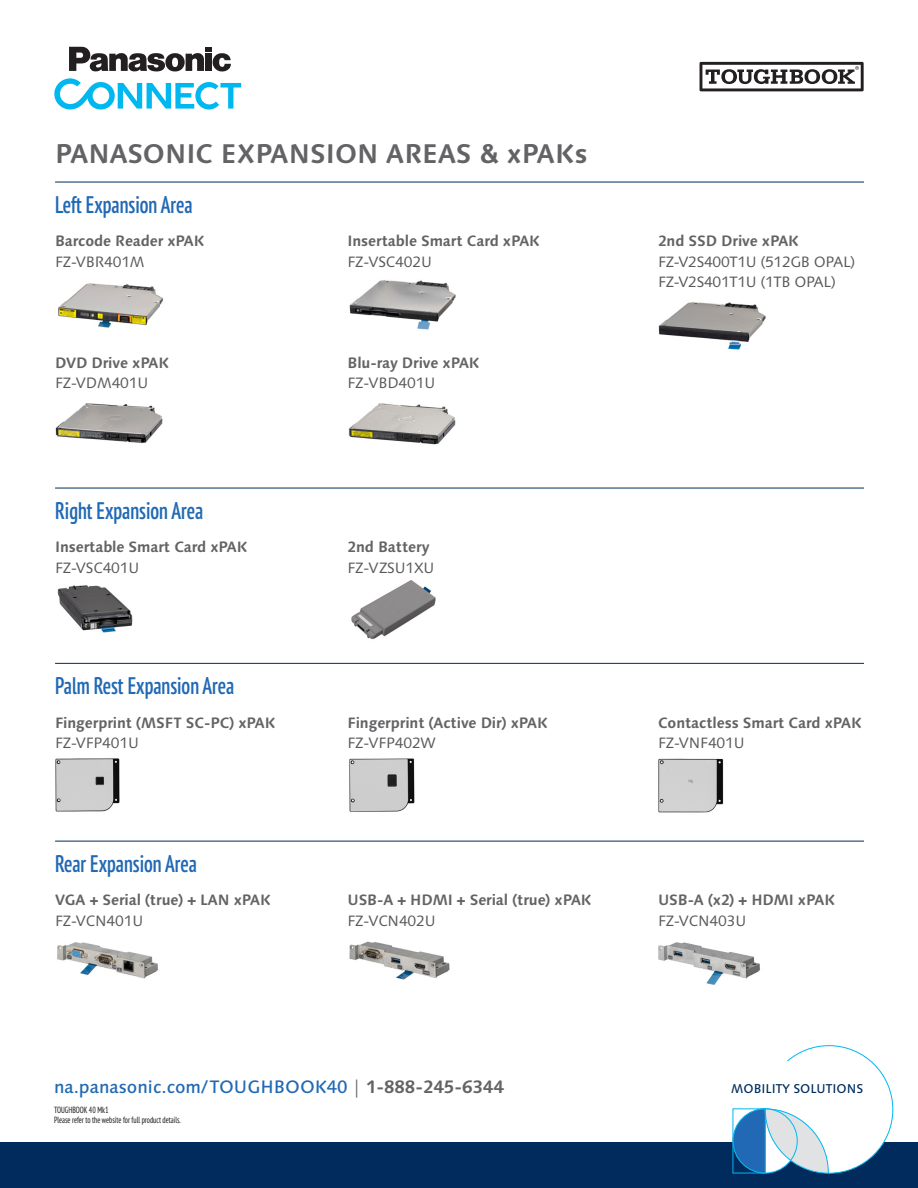
<style>
.page{position:relative;width:918px;height:1188px;background:#fff}
.page>*{position:absolute;margin:0;border:0;box-sizing:border-box;transform-origin:0 0}
.Sub-title_Sol_Guide{font:700 27px "Syntax Next LT Pro";color:#636366}
.Product_TITLE_LARGER{font:600 condensed 24px "PT Sans Pro";color:#2169b4}
.t1{font:500 18px "Syntax Next LT Pro";color:#2169b4}
.Body_NO_Bullets{font:700 15px "Syntax Next LT Pro";letter-spacing:-.01em;color:#636366}
.Body_NO_Bullets-2{font:15px/20.2px "Syntax Next LT Pro";letter-spacing:-.01em;color:#57585a}
.t2{font:500 12.75px "Syntax Next LT Pro";color:#002b5c}
.t3{font:condensed 9px/10.5px "PT Sans Pro";color:#231f20}
.s1{font-weight:300;color:#636366}
.s2{font-weight:700;color:#636366}
</style>
<div class="page">
<svg style="left:69px;top:47px;width:162px;height:25px"></svg>
<svg style="left:54px;top:78px;width:187px;height:32px"></svg>
<svg style="left:700px;top:62px;width:164px;height:29px"></svg>
<div style="left:0;top:1142px;width:918px;height:46px;background:#002b5c"></div>
<svg style="left:733px;top:1045px;width:161px;height:129px"></svg>
<img style="left:349px;top:758px;width:66px;height:54px">
<img style="left:55px;top:758px;width:65px;height:54px">
<img style="left:58px;top:283px;width:105px;height:45px">
<img style="left:658px;top:758px;width:66px;height:55px">
<img style="left:57px;top:942px;width:101px;height:37px">
<img style="left:349px;top:941px;width:101px;height:39px">
<img style="left:658px;top:942px;width:102px;height:43px">
<img style="left:55px;top:403px;width:108px;height:40px">
<img style="left:349px;top:280px;width:107px;height:50px">
<img style="left:57px;top:585px;width:76px;height:48px">
<img style="left:351px;top:580px;width:85px;height:60px">
<img style="left:658px;top:302px;width:108px;height:48px">
<img style="left:348px;top:403px;width:108px;height:42px">
<hr style="left:55px;top:182px;width:809px;height:1px;background:#002b5c">
<hr style="left:55px;top:488px;width:809px;height:1px;background:#002b5c">
<hr style="left:55px;top:663px;width:809px;height:1px;background:#002b5c">
<hr style="left:55px;top:841px;width:809px;height:1px;background:#002b5c">
<p class="Sub-title_Sol_Guide" style="left:55px;top:137px;width:534px">PANASONIC EXPANSION AREAS &amp; xPAKs</p>
<p class="Product_TITLE_LARGER" style="left:55px;top:189px;width:139px">Left Expansion Area</p>
<p class="Body_NO_Bullets" style="left:55px;top:232px;width:151px">Barcode Reader xPAK</p>
<p class="Body_NO_Bullets" style="left:348px;top:232px;width:194px">Insertable Smart Card xPAK</p>
<p class="Body_NO_Bullets" style="left:658px;top:232px;width:143px">2nd SSD Drive xPAK</p>
<p class="Body_NO_Bullets-2" style="left:55px;top:251px;width:91px">FZ-VBR401M</p>
<p class="Body_NO_Bullets-2" style="left:348px;top:251px;width:86px">FZ-VSC402U</p>
<p class="Body_NO_Bullets-2" style="left:658px;top:251px;width:199px">FZ-V2S400T1U (512GB OPAL)<br>FZ-V2S401T1U (1TB OPAL)</p>
<p class="Body_NO_Bullets" style="left:55px;top:353px;width:116px">DVD Drive xPAK</p>
<p class="Body_NO_Bullets" style="left:348px;top:353px;width:134px">Blu-ray Drive xPAK</p>
<p class="Body_NO_Bullets-2" style="left:55px;top:373px;width:95px">FZ-VDM401U</p>
<p class="Body_NO_Bullets-2" style="left:348px;top:373px;width:89px">FZ-VBD401U</p>
<p class="Product_TITLE_LARGER" style="left:55px;top:495px;width:150px">Right Expansion Area</p>
<p class="Body_NO_Bullets" style="left:55px;top:538px;width:194px">Insertable Smart Card xPAK</p>
<p class="Body_NO_Bullets" style="left:348px;top:538px;width:83px">2nd Battery</p>
<p class="Body_NO_Bullets-2" style="left:55px;top:557px;width:86px">FZ-VSC401U</p>
<p class="Body_NO_Bullets-2" style="left:348px;top:557px;width:88px">FZ-VZSU1XU</p>
<p class="Product_TITLE_LARGER" style="left:55px;top:670px;width:181px">Palm Rest Expansion Area</p>
<p class="Body_NO_Bullets" style="left:55px;top:713px;width:222px">Fingerprint (MSFT SC-PC) xPAK</p>
<p class="Body_NO_Bullets" style="left:348px;top:713px;width:202px">Fingerprint (Active Dir) xPAK</p>
<p class="Body_NO_Bullets" style="left:658px;top:713px;width:206px">Contactless Smart Card xPAK</p>
<p class="Body_NO_Bullets-2" style="left:55px;top:733px;width:85px">FZ-VFP401U</p>
<p class="Body_NO_Bullets-2" style="left:348px;top:733px;width:90px">FZ-VFP402W</p>
<p class="Body_NO_Bullets-2" style="left:658px;top:733px;width:88px">FZ-VNF401U</p>
<p class="Product_TITLE_LARGER" style="left:55px;top:848px;width:143px">Rear Expansion Area</p>
<p class="Body_NO_Bullets" style="left:55px;top:891px;width:217px">VGA + Serial (true) + LAN xPAK</p>
<p class="Body_NO_Bullets" style="left:348px;top:891px;width:246px">USB-A + HDMI + Serial (true) xPAK</p>
<p class="Body_NO_Bullets" style="left:658px;top:891px;width:179px">USB-A (x2) + HDMI xPAK</p>
<p class="Body_NO_Bullets-2" style="left:55px;top:910px;width:90px">FZ-VCN401U</p>
<p class="Body_NO_Bullets-2" style="left:348px;top:910px;width:90px">FZ-VCN402U</p>
<p class="Body_NO_Bullets-2" style="left:658px;top:910px;width:90px">FZ-VCN403U</p>
<p class="t1" style="left:54px;top:1075px;width:451px">na.panasonic.com/TOUGHBOOK40 <span class="s1">|</span> <span class="s2">1-888-245-6344</span></p>
<p class="t2" style="left:731px;top:1081px;width:134px">MOBILITY SOLUTIONS</p>
<p class="t3" style="left:54px;top:1104px;width:128px">TOUGHBOOK 40 Mk1<br>Please refer to the website for full product details.</p>
</div>
